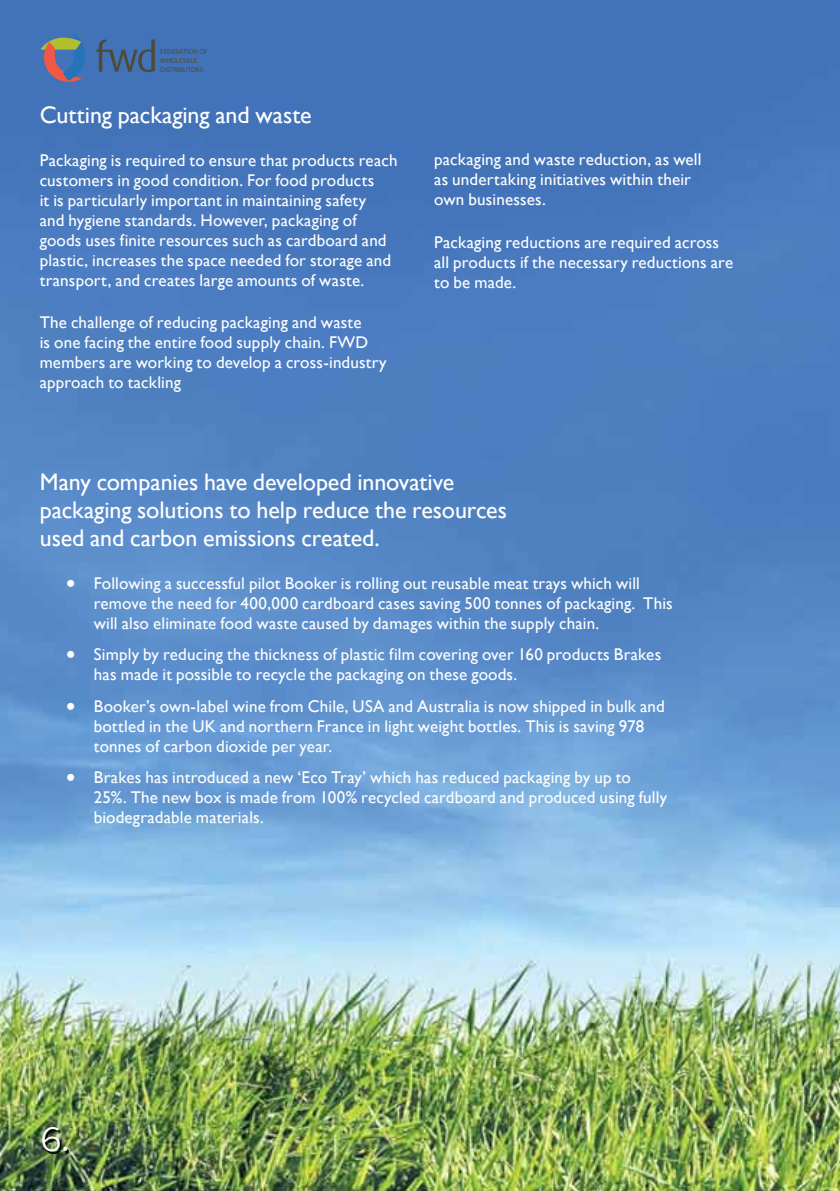
<style>
.page{position:relative;width:840px;height:1191px;background:#fff}
.page>*{position:absolute;margin:0;border:0;box-sizing:border-box;transform-origin:0 0}
.t1{font:32px "Apple Gothic";color:#fff}
.t2{font:24px/28px "Gill Sans";letter-spacing:-.005em;color:#fff}
.t3{font:17px/20px "Gill Sans";letter-spacing:.01em;color:#fff}
.t4{font:7.2px/8.6px "Myriad Pro";color:#4d4b39}
.s1{font-size:28px}
</style>
<div class="page">
<img style="left:0;top:0;width:839px;height:1191px">
<svg style="left:96px;top:39px;width:59px;height:33px;background:#456690"></svg>
<svg style="left:40px;top:33px;width:45px;height:49px;background:#70788c"></svg>
<svg style="left:44px;top:1129px;width:25px;height:24px"></svg>
<p class="t4" style="left:160px;top:48px;width:49px">FEDERATION OF<br>WHOLESALE<br>DISTRIBUTORS</p>
<h2 class="t2" style="left:40px;top:101px;width:273px">Cutting packaging and waste</h2>
<p class="t3" style="left:40px;top:150px;width:359px">Packaging is required to ensure that products reach customers in good condition. For food products<br>it is particularly important in maintaining safety<br>and hygiene standards. However, packaging of goods uses finite resources such as cardboard and plastic, increases the space needed for storage and transport, and creates large amounts of waste.</p>
<p class="t3" style="left:40px;top:312px;width:348px">The challenge of reducing packaging and waste<br>is one facing the entire food supply chain. FWD members are working to develop a cross-industry approach to tackling</p>
<p class="t3" style="left:434px;top:149px;width:269px">packaging and waste reduction, as well as undertaking initiatives within their own businesses.</p>
<p class="t3" style="left:434px;top:232px;width:300px">Packaging reductions are required across all products if the necessary reductions are to be made.</p>
<h2 class="t2" style="left:40px;top:468px;width:468px">Many companies have developed innovative packaging solutions to help reduce the resources used and carbon emissions created.</h2>
<p class="t3" style="left:94px;top:573px;width:580px;text-indent:-28px"><span class="s1">•</span> Following a successful pilot Booker is rolling out reusable meat trays which will remove the need for 400,000 cardboard cases saving 500 tonnes of packaging. This will also eliminate food waste caused by damages within the supply chain.</p>
<p class="t3" style="left:94px;top:644px;width:568px;text-indent:-28px"><span class="s1">•</span> Simply by reducing the thickness of plastic film covering over 160 products Brakes has made it possible to recycle the packaging on these goods.</p>
<p class="t3" style="left:94px;top:696px;width:572px;text-indent:-28px"><span class="s1">•</span> Booker’s own-label wine from Chile, USA and Australia is now shipped in bulk and bottled in the UK and northern France in light weight bottles. This is saving 978 tonnes of carbon dioxide per year.</p>
<p class="t3" style="left:94px;top:767px;width:574px;text-indent:-28px"><span class="s1">•</span> Brakes has introduced a new ‘Eco Tray’ which has reduced packaging by up to<br>25%. The new box is made from 100% recycled cardboard and produced using fully biodegradable materials.</p>
<h1 class="t1" style="left:40px;top:1121px;width:33px">6.</h1>
</div>
